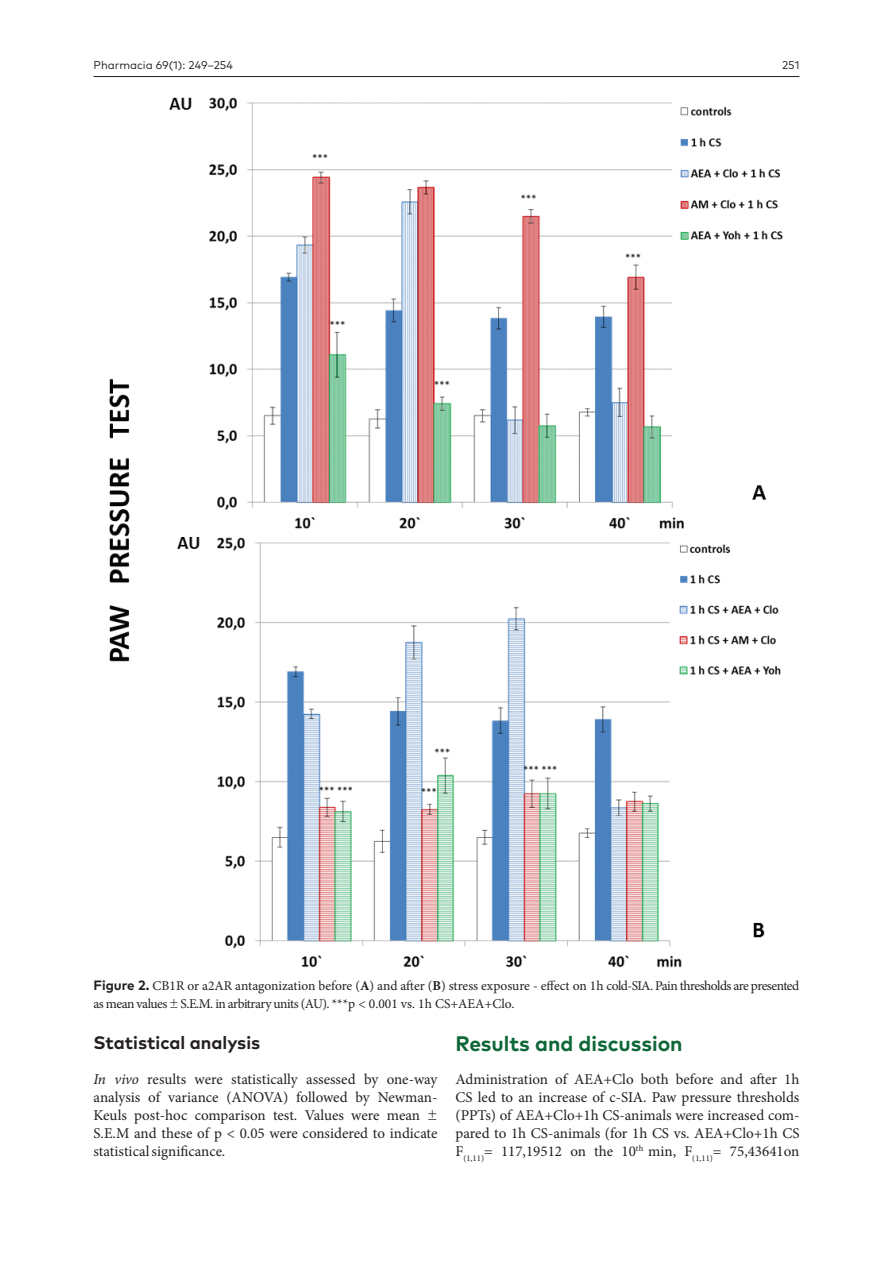
<style>
.page{position:relative;width:893px;height:1263px;background:#fff}
.page>*{position:absolute;margin:0;border:0;box-sizing:border-box;transform-origin:0 0}
.t1{font:700 21px "FF Mark Pro";color:#0d6736}
.t2{font:700 18px "FF Mark Pro";color:#231f20}
.t3{font:15px/18px "Minion Pro";color:#231f20;text-align:justify}
.t4{font:13.5px/18px "Minion Pro";letter-spacing:-.015em;color:#231f20}
.t5{font:11.25px "FF Mark Pro";color:#231f20}
.s1{font-family:"FF Mark Pro";font-weight:700}
.s2{font-weight:700}
.s3{font-family:"Garamond"}
.s4{font-style:italic}
</style>
<div class="page">
<hr style="left:94px;top:76px;width:705px;height:1px;background:#231f20">
<img style="left:109px;top:98px;width:674px;height:870px">
<p class="t5" style="left:94px;top:57px;width:141px">Pharmacia 69(1): 249–254</p>
<p class="t5" style="left:782px;top:57px;width:19px">251</p>
<p class="t4" style="left:94px;top:976px;width:707px"><span class="s1">Figure 2.</span> CB1R or a2AR antagonization before (<span class="s2">A</span>) and after (<span class="s2">B</span>) stress exposure - effect on 1h cold-SIA. Pain thresholds are presented as mean values <span class="s3">±</span> S.E.M. in arbitrary units (AU). ***p &lt; 0.001 vs. 1h CS+AEA+Clo.</p>
<p class="t2" style="left:94px;top:1029px;width:168px">Statistical analysis</p>
<p class="t3" style="left:94px;top:1070px;width:345px"><span class="s4">In vivo</span> results were statistically assessed by one-way analysis of variance (ANOVA) followed by Newman-Keuls post-hoc comparison test. Values were mean <span class="s3">± </span>S.E.M and these of p &lt; 0.05 were considered to indicate statisticalsignificance.</p>
<h1 class="t1" style="left:455px;top:1028px;width:229px">Results and discussion</h1>
<p class="t3" style="left:455px;top:1070px;width:345px">Administration of AEA+Clo both before and after 1h CS led to an increase of c-SIA. Paw pressure thresholds (PPTs) of AEA+Clo+1h CS-animals were increased com&shy;pared to 1h CS-animals (for 1h CS vs. AEA+Clo+1h CS F<sub>(1,11)</sub>= 117,19512 on the 10<sup>th</sup> min, F<sub>(1,11)</sub>= 75,43641on</p>
</div>
